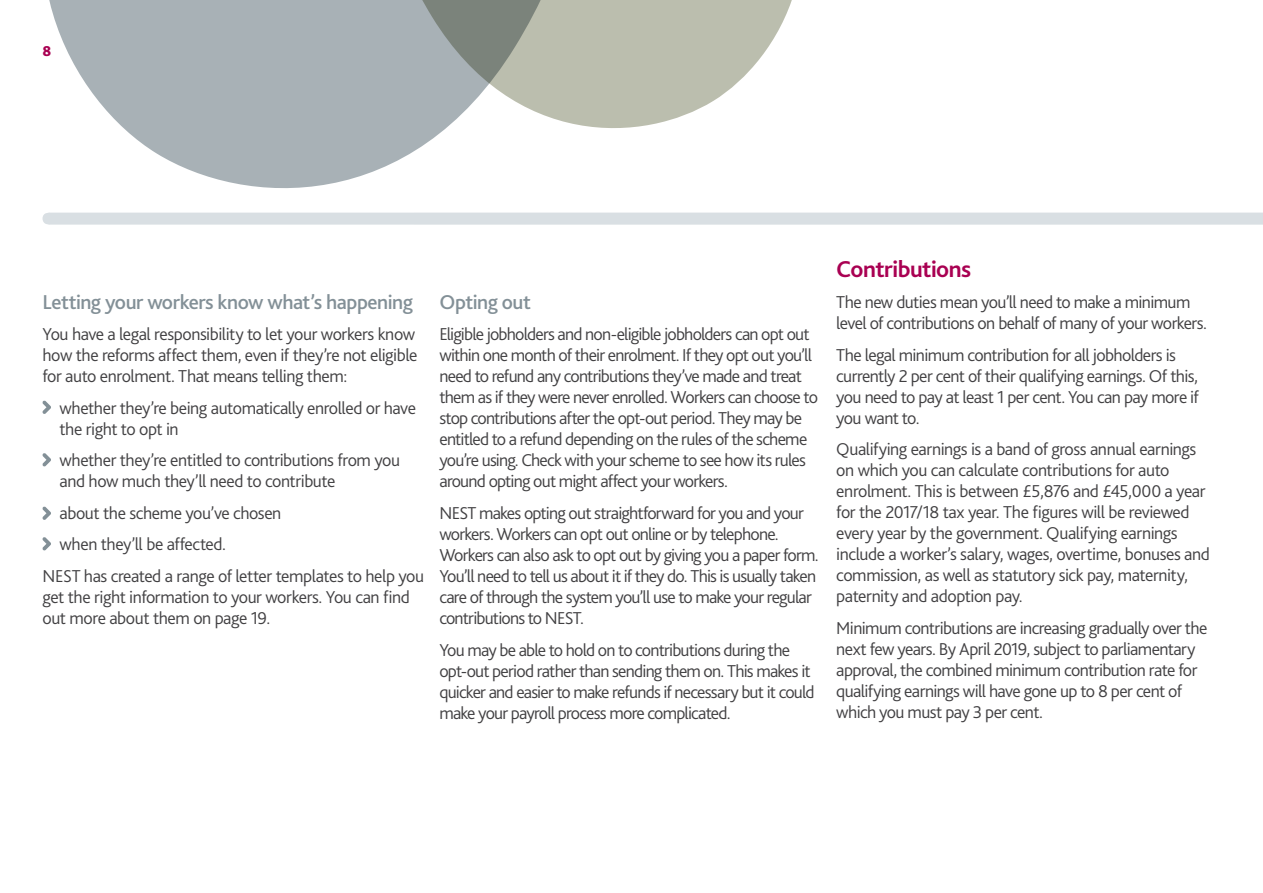
<style>
.page{position:relative;width:1263px;height:893px;background:#fff}
.page>*{position:absolute;margin:0;border:0;box-sizing:border-box;transform-origin:0 0}
.t1{font:700 24px "Bliss 2";letter-spacing:-.02em;color:#a90052}
.t2{font:500 21px "Bliss 2";letter-spacing:-.025em;color:#839097}
.t3{font:300 18px/21px "Bliss 2";letter-spacing:-.035em;color:#414042}
.t4{font:800 15px "Bliss 2";color:#a90052}
</style>
<div class="page">
<svg style="left:602px;top:0;width:190px;height:128px;fill:#bbbeae"></svg>
<svg style="left:49px;top:0;width:553px;height:188px;fill:#a8b1b6"></svg>
<svg style="left:42px;top:400px;width:9px;height:14px"></svg>
<svg style="left:42px;top:453px;width:9px;height:13px"></svg>
<svg style="left:42px;top:506px;width:9px;height:14px"></svg>
<svg style="left:42px;top:537px;width:9px;height:13px"></svg>
<svg style="left:43px;top:212px;width:1220px;height:13px;background:#dbe1e4"></svg>
<p class="t4" style="left:43px;top:42px;width:10px">8</p>
<p class="t2" style="left:43px;top:289px;width:372px">Letting your workers know what’s happening</p>
<p class="t3" style="left:43px;top:323px;width:376px">You have a legal responsibility to let your workers know how the reforms affect them, even if they’re not eligible for auto enrolment. That means telling them:</p>
<p class="t3" style="left:60px;top:397px;width:358px">whether they’re being automatically enrolled or have the right to opt in</p>
<p class="t3" style="left:60px;top:449px;width:342px">whether they’re entitled to contributions from you and how much they’ll need to contribute</p>
<p class="t3" style="left:60px;top:502px;width:223px">about the scheme you’ve chosen</p>
<p class="t3" style="left:60px;top:533px;width:168px">when they’ll be affected.</p>
<p class="t3" style="left:43px;top:565px;width:383px">NEST has created a range of letter templates to help you</p>
<p class="t3" style="left:43px;top:586px;width:369px">get the right information to your workers. You can find out more about them on page 19.</p>
<p class="t2" style="left:439px;top:289px;width:93px">Opting out</p>
<p class="t3" style="left:439px;top:323px;width:380px">Eligible jobholders and non-eligible jobholders can opt out within one month of their enrolment. If they opt out you’ll need to refund any contributions they’ve made and treat them as if they were never enrolled. Workers can choose to stop contributions after the opt-out period. They may be entitled to a refund depending on the rules of the scheme you’re using. Check with your scheme to see how its rules around opting out might affect your workers.</p>
<p class="t3" style="left:439px;top:502px;width:381px">NEST makes opting out straightforward for you and your workers. Workers can opt out online or by telephone.<br>Workers can also ask to opt out by giving you a paper form.<br>You’ll need to tell us about it if they do. This is usually taken care of through the system you’ll use to make your regular contributions to NEST.</p>
<p class="t3" style="left:439px;top:639px;width:377px">You may be able to hold on to contributions during the opt-out period rather than sending them on. This makes it quicker and easier to make refunds if necessary but it could make your payroll process more complicated.</p>
<h1 class="t1" style="left:836px;top:254px;width:136px">Contributions</h1>
<p class="t3" style="left:836px;top:291px;width:372px">The new duties mean you’ll need to make a minimum level of contributions on behalf of many of your workers.</p>
<p class="t3" style="left:836px;top:344px;width:364px">The legal minimum contribution for all jobholders is currently 2 per cent of their qualifying earnings. Of this, you need to pay at least 1 per cent. You can pay more if you want to.</p>
<p class="t3" style="left:836px;top:438px;width:375px">Qualifying earnings is a band of gross annual earnings on which you can calculate contributions for auto enrolment. This is between £5,876 and £45,000 a year for the 2017/18 tax year. The figures will be reviewed every year by the government. Qualifying earnings include a worker’s salary, wages, overtime, bonuses and commission, as well as statutory sick pay, maternity, paternity and adoption pay.</p>
<p class="t3" style="left:836px;top:617px;width:373px">Minimum contributions are increasing gradually over the next few years. By April 2019, subject to parliamentary approval, the combined minimum contribution rate for qualifying earnings will have gone up to 8 per cent of which you must pay 3 per cent.</p>
</div>
